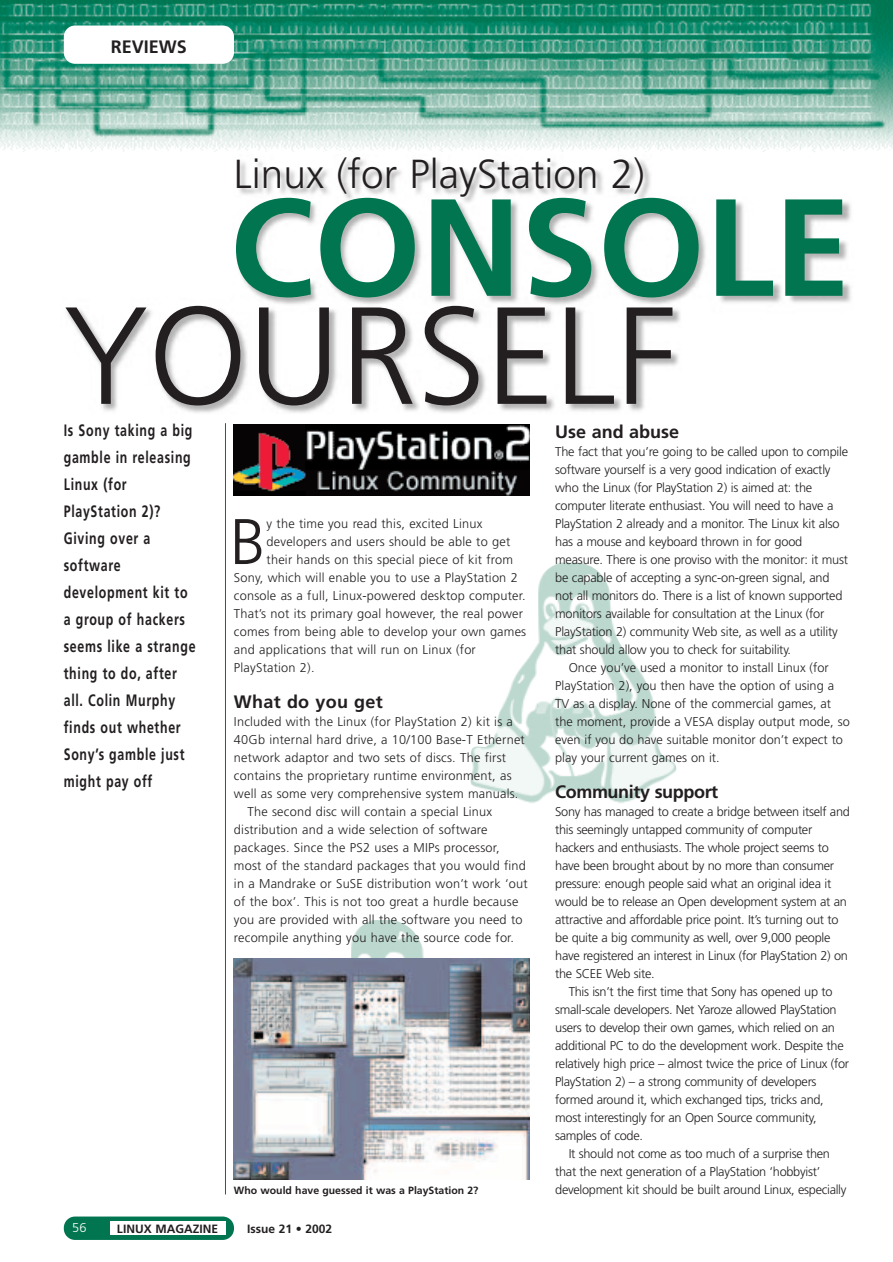
<style>
.page{position:relative;width:893px;height:1262px;background:#fff}
.page>*{position:absolute;margin:0;border:0;box-sizing:border-box;transform-origin:0 0}
.t1{font:300 138px "Frutiger";color:#231f20}
.t2{font:700 138px "Frutiger";color:#00754f}
.t3{font:300 64.35px "Frutiger";color:#231f20}
.t4{font:300 40.5px "Frutiger";color:#231f20}
.t5{font:700 18px "Frutiger";color:#231f20}
.t6{font:700 18px "Frutiger";letter-spacing:-.02em;color:#231f20}
.t7{font:700 16.5px/27px "Frutiger";letter-spacing:.055em;color:#231f20;scale:.75 1}
.t8{font:300 12.75px/18px "Frutiger";letter-spacing:-.015em;color:#231f20}
.t9{font:300 12.75px "Frutiger";letter-spacing:.015em;color:#231f20}
.t10{font:300 12.75px "Frutiger";color:#fff}
.t11{font:700 12px "Frutiger";color:#231f20}
.t12{font:700 10.5px "Frutiger";color:#231f20}
</style>
<div class="page">
<img style="left:351px;top:920px;width:73px;height:38px">
<img style="left:470px;top:562px;width:207px;height:241px">
<img style="left:1px;top:0;width:891px;height:152px">
<div style="left:64px;top:26px;width:170px;height:38px;background:#fff;border-radius:11px"></div>
<div style="left:64px;top:1216px;width:170px;height:23px;background:#00754f;border-radius:11px"></div>
<div style="left:110px;top:1221px;width:115px;height:13px;background:#fff"></div>
<img style="left:234px;top:958px;width:295px;height:221px">
<img style="left:67px;top:159px;width:784px;height:337px">
<hr style="left:225px;top:423px;width:1px;height:771px;background:#00754f">
<img style="left:234px;top:424px;width:295px;height:71px">
<h3 class="t5" style="left:111px;top:39px;width:78px">REVIEWS</h3>
<h3 class="t4" style="left:234px;top:157px;width:412px">Linux (for PlayStation 2)</h3>
<h1 class="t2" style="left:229px;top:192px;width:623px">CONSOLE</h1>
<h1 class="t1" style="left:64px;top:300px;width:615px">YOURSELF</h1>
<p class="t7" style="left:64px;top:417px;width:177px">Is Sony taking a big gamble in releasing<br>Linux (for<br>PlayStation 2)?<br>Giving over a software development kit to a group of hackers seems like a strange thing to do, after all. Colin Murphy finds out whether<br>Sony’s gamble just might pay off</p>
<h3 class="t5" style="left:555px;top:424px;width:125px">Use and abuse</h3>
<p class="t8" style="left:555px;top:443px;width:294px">The fact that you’re going to be called upon to compile</p>
<p class="t8" style="left:555px;top:461px;width:277px">software yourself is a very good indication of exactly</p>
<p class="t8" style="left:555px;top:479px;width:258px">who the Linux (for PlayStation 2) is aimed at: the</p>
<p class="t8" style="left:555px;top:497px;width:280px">computer literate enthusiast. You will need to have a</p>
<p class="t8" style="left:555px;top:515px;width:286px">PlayStation 2 already and a monitor. The Linux kit also</p>
<p class="t8" style="left:555px;top:533px;width:249px">has a mouse and keyboard thrown in for good</p>
<p class="t8" style="left:555px;top:551px;width:294px">measure. There is one proviso with the monitor: it must</p>
<p class="t8" style="left:555px;top:569px;width:276px">be capable of accepting a sync-on-green signal, and</p>
<p class="t8" style="left:555px;top:587px;width:289px">not all monitors do. There is a list of known supported</p>
<p class="t8" style="left:555px;top:605px;width:271px">monitors available for consultation at the Linux (for</p>
<p class="t8" style="left:555px;top:623px;width:284px">PlayStation 2) community Web site, as well as a utility</p>
<p class="t8" style="left:555px;top:641px;width:237px">that should allow you to check for suitability.</p>
<p class="t8" style="left:568px;top:659px;width:261px">Once you’ve used a monitor to install Linux (for</p>
<p class="t8" style="left:555px;top:677px;width:280px">PlayStation 2), you then have the option of using a</p>
<p class="t8" style="left:555px;top:695px;width:277px">TV as a display. None of the commercial games, at</p>
<p class="t8" style="left:555px;top:713px;width:296px">the moment, provide a VESA display output mode, so</p>
<p class="t8" style="left:555px;top:731px;width:289px">even if you do have suitable monitor don’t expect to</p>
<p class="t8" style="left:555px;top:749px;width:166px">play your current games on it.</p>
<h3 class="t6" style="left:555px;top:784px;width:165px">Community support</h3>
<p class="t8" style="left:555px;top:803px;width:296px">Sony has managed to create a bridge between itself and this seemingly untapped community of computer hackers and enthusiasts. The whole project seems to have been brought about by no more than consumer pressure: enough people said what an original idea it would be to release an Open development system at an attractive and affordable price point. It’s turning out to be quite a big community as well, over 9,000 people have registered an interest in Linux (for PlayStation 2) on the SCEE Web site.</p>
<p class="t8" style="left:568px;top:983px;width:265px">This isn’t the first time that Sony has opened up to</p>
<p class="t8" style="left:555px;top:1001px;width:283px">small-scale developers. Net Yaroze allowed PlayStation</p>
<p class="t8" style="left:555px;top:1019px;width:281px">users to develop their own games, which relied on an</p>
<p class="t8" style="left:555px;top:1037px;width:290px">additional PC to do the development work. Despite the</p>
<p class="t8" style="left:555px;top:1055px;width:295px">relatively high price – almost twice the price of Linux (for</p>
<p class="t8" style="left:555px;top:1073px;width:263px">PlayStation 2) – a strong community of developers</p>
<p class="t8" style="left:555px;top:1091px;width:270px">formed around it, which exchanged tips, tricks and,</p>
<p class="t8" style="left:555px;top:1109px;width:263px">most interestingly for an Open Source community,</p>
<p class="t8" style="left:555px;top:1127px;width:89px">samples of code.</p>
<p class="t8" style="left:568px;top:1145px;width:263px">It should not come as too much of a surprise then</p>
<p class="t8" style="left:555px;top:1163px;width:266px">that the next generation of a PlayStation ‘hobbyist’</p>
<p class="t8" style="left:555px;top:1181px;width:293px">development kit should be built around Linux, especially</p>
<h2 class="t3" style="left:230px;top:516px;width:37px">B</h2>
<p class="t9" style="left:266px;top:518px;width:217px">y the time you read this, excited Linux</p>
<p class="t9" style="left:266px;top:536px;width:245px">developers and users should be able to get</p>
<p class="t9" style="left:266px;top:554px;width:248px">their hands on this special piece of kit from</p>
<p class="t9" style="left:234px;top:572px;width:285px">Sony, which will enable you to use a PlayStation 2</p>
<p class="t9" style="left:234px;top:590px;width:293px">console as a full, Linux-powered desktop computer.</p>
<p class="t9" style="left:234px;top:608px;width:290px">That’s not its primary goal however, the real power</p>
<p class="t9" style="left:234px;top:626px;width:294px">comes from being able to develop your own games</p>
<p class="t9" style="left:234px;top:644px;width:243px">and applications that will run on Linux (for</p>
<p class="t9" style="left:234px;top:662px;width:82px">PlayStation 2).</p>
<h3 class="t5" style="left:234px;top:694px;width:150px">What do you get</h3>
<p class="t9" style="left:234px;top:716px;width:280px">Included with the Linux (for PlayStation 2) kit is a</p>
<p class="t9" style="left:234px;top:734px;width:292px">40Gb internal hard drive, a 10/100 Base-T Ethernet</p>
<p class="t9" style="left:234px;top:752px;width:274px">network adaptor and two sets of discs. The first</p>
<p class="t9" style="left:234px;top:770px;width:279px">contains the proprietary runtime environment, as</p>
<p class="t9" style="left:234px;top:788px;width:286px">well as some very comprehensive system manuals.</p>
<p class="t9" style="left:247px;top:806px;width:246px">The second disc will contain a special Linux</p>
<p class="t9" style="left:234px;top:824px;width:255px">distribution and a wide selection of software</p>
<p class="t9" style="left:234px;top:842px;width:267px">packages. Since the PS2 uses a MIPs processor,</p>
<p class="t9" style="left:234px;top:860px;width:293px">most of the standard packages that you would find</p>
<p class="t9" style="left:234px;top:878px;width:295px">in a Mandrake or SuSE distribution won’t work ‘out</p>
<p class="t9" style="left:234px;top:896px;width:286px">of the box’. This is not too great a hurdle because</p>
<p class="t9" style="left:234px;top:914px;width:290px">you are provided with all the software you need to</p>
<p class="t9" style="left:234px;top:932px;width:282px">recompile anything you have the source code for.</p>
<p class="t12" style="left:234px;top:1186px;width:246px">Who would have guessed it was a PlayStation 2?</p>
<p class="t10" style="left:72px;top:1222px;width:16px">56</p>
<p class="t11" style="left:117px;top:1223px;width:102px">LINUX MAGAZINE</p>
<p class="t11" style="left:247px;top:1223px;width:87px">Issue 21 • 2002</p>
</div>
